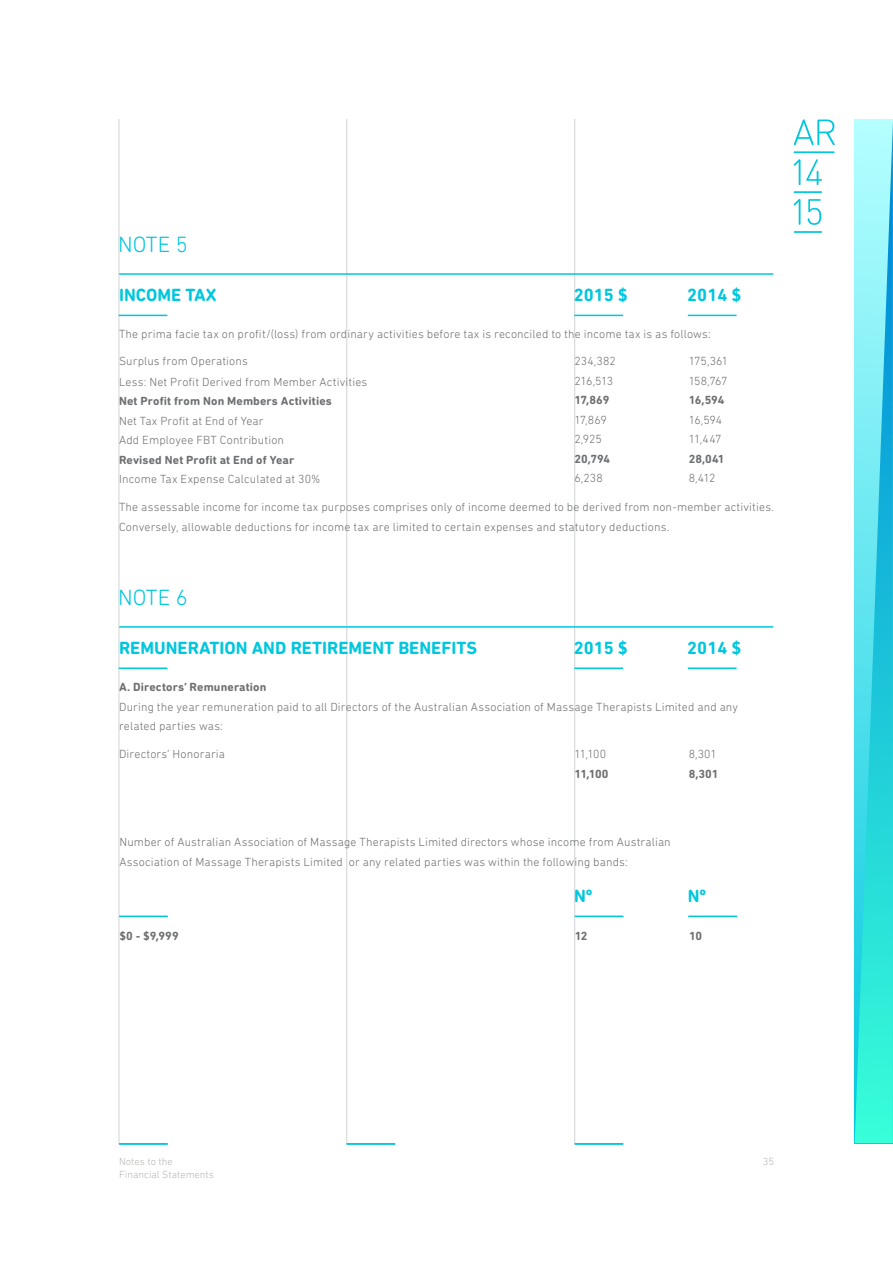
<style>
.page{position:relative;width:893px;height:1263px;background:#fff}
.page>*{position:absolute;margin:0;border:0;box-sizing:border-box;transform-origin:0 0}
.t1{font:300 22.5px "DIN Next Rounded LT Pro";color:#00c7de}
.t2{font:700 18px "DIN Next Rounded LT Pro";color:#00c7de}
.t3{font:300 12px/19.5px "DIN Next Rounded LT Pro";letter-spacing:.015em;color:#6e6f71}
.t4{font:700 12px "DIN Next Rounded LT Pro";letter-spacing:.015em;color:#6e6f71}
.t5{font:300 12px/19.5px "DIN Next Rounded LT Pro";letter-spacing:-.005em;color:#6e6f71}
.t6{font:300 12px/19.5px "DIN Next Rounded LT Pro";letter-spacing:-.05em;color:#6e6f71}
.t7{font:300 12px/19.5px "DIN Next Rounded LT Pro";letter-spacing:-.03em;color:#6e6f71}
.t8{font:300 10.5px/12.6px "DIN Next Rounded LT Pro";color:#b9b7b6}
</style>
<div class="page">
<hr style="left:574px;top:119px;width:1px;height:1025px;background:#d1d3d4">
<hr style="left:347px;top:119px;width:1px;height:1025px;background:#d1d3d4">
<hr style="left:119px;top:119px;width:1px;height:1025px;background:#d1d3d4">
<svg style="left:855px;top:121px;width:38px;height:1022px;background:#4de0e6"></svg>
<svg style="left:794px;top:119px;width:41px;height:26px"></svg>
<hr style="left:794px;top:151px;width:41px;height:2px;background:#00c7de">
<svg style="left:794px;top:159px;width:6px;height:26px"></svg>
<svg style="left:806px;top:159px;width:16px;height:26px"></svg>
<hr style="left:794px;top:191px;width:28px;height:2px;background:#00c7de">
<svg style="left:794px;top:199px;width:6px;height:26px"></svg>
<svg style="left:808px;top:199px;width:13px;height:26px"></svg>
<hr style="left:794px;top:231px;width:28px;height:2px;background:#00c7de">
<hr style="left:119px;top:1143px;width:49px;height:2px;background:#00c7de">
<hr style="left:347px;top:1143px;width:48px;height:2px;background:#00c7de">
<hr style="left:575px;top:1143px;width:48px;height:2px;background:#00c7de">
<hr style="left:119px;top:273px;width:654px;height:2px;background:#00c7de">
<hr style="left:119px;top:626px;width:654px;height:2px;background:#00c7de">
<hr style="left:119px;top:315px;width:48px;height:1px;background:#00c7de">
<hr style="left:119px;top:667px;width:48px;height:2px;background:#00c7de">
<hr style="left:574px;top:315px;width:49px;height:1px;background:#00c7de">
<hr style="left:574px;top:667px;width:49px;height:2px;background:#00c7de">
<hr style="left:688px;top:315px;width:49px;height:1px;background:#00c7de">
<hr style="left:688px;top:667px;width:49px;height:2px;background:#00c7de">
<hr style="left:119px;top:915px;width:49px;height:2px;background:#00c7de">
<hr style="left:575px;top:915px;width:48px;height:2px;background:#00c7de">
<hr style="left:688px;top:915px;width:49px;height:2px;background:#00c7de">
<h1 class="t1" style="left:118px;top:231px;width:71px">NOTE 5</h1>
<h2 class="t2" style="left:119px;top:284px;width:99px">INCOME TAX</h2>
<h2 class="t2" style="left:574px;top:284px;width:56px">2015 $</h2>
<h2 class="t2" style="left:687px;top:284px;width:56px">2014 $</h2>
<p class="t3" style="left:119px;top:324px;width:593px">The prima facie tax on profit/(loss) from ordinary activities before tax is reconciled to the income tax is as follows:</p>
<p class="t3" style="left:119px;top:351px;width:250px;line-height:20.5px">Surplus from Operations<br>Less: Net Profit Derived from Member Activities</p>
<p class="t4" style="left:119px;top:394px;width:214px">Net Profit from Non Members Activities</p>
<p class="t3" style="left:119px;top:411px;width:167px">Net Tax Profit at End of Year<br>Add Employee FBT Contribution</p>
<p class="t4" style="left:119px;top:452px;width:177px">Revised Net Profit at End of Year</p>
<p class="t3" style="left:119px;top:469px;width:203px">Income Tax Expense Calculated at 30%</p>
<p class="t5" style="left:574px;top:351px;width:43px">234,382<br>216,513</p>
<p class="t4" style="left:574px;top:393px;width:36px">17,869</p>
<p class="t3" style="left:574px;top:410px;width:34px">17,869<br>2,925</p>
<p class="t4" style="left:574px;top:451px;width:37px">20,794</p>
<p class="t3" style="left:574px;top:468px;width:30px">6,238</p>
<p class="t6" style="left:689px;top:351px;width:41px">175,361<br>158,767</p>
<p class="t4" style="left:689px;top:393px;width:37px">16,594</p>
<p class="t7" style="left:689px;top:410px;width:35px">16,594<br>11,447</p>
<p class="t4" style="left:689px;top:451px;width:37px">28,041</p>
<p class="t3" style="left:689px;top:468px;width:28px">8,412</p>
<p class="t3" style="left:119px;top:497px;width:656px">The assessable income for income tax purposes comprises only of income deemed to be derived from non-member activities.<br>Conversely, allowable deductions for income tax are limited to certain expenses and statutory deductions.</p>
<h1 class="t1" style="left:118px;top:584px;width:71px">NOTE 6</h1>
<h2 class="t2" style="left:119px;top:637px;width:360px">REMUNERATION AND RETIREMENT BENEFITS</h2>
<h2 class="t2" style="left:574px;top:637px;width:56px">2015 $</h2>
<h2 class="t2" style="left:687px;top:637px;width:56px">2014 $</h2>
<p class="t4" style="left:119px;top:680px;width:149px">A. Directors’ Remuneration</p>
<p class="t3" style="left:119px;top:696px;width:621px">During the year remuneration paid to all Directors of the Australian Association of Massage Therapists Limited and any related parties was:</p>
<p class="t3" style="left:119px;top:744px;width:107px">Directors’ Honoraria</p>
<p class="t3" style="left:574px;top:744px;width:33px">11,100</p>
<p class="t4" style="left:574px;top:767px;width:36px">11,100</p>
<p class="t3" style="left:689px;top:744px;width:30px">8,301</p>
<p class="t4" style="left:689px;top:767px;width:31px">8,301</p>
<p class="t3" style="left:119px;top:832px;width:553px">Number of Australian Association of Massage Therapists Limited directors whose income from Australian<br>Association of Massage Therapists Limited or any related parties was within the following bands:</p>
<h2 class="t2" style="left:574px;top:885px;width:20px">Nº</h2>
<h2 class="t2" style="left:688px;top:885px;width:20px">Nº</h2>
<p class="t4" style="left:119px;top:929px;width:61px">$0 - $9,999</p>
<p class="t4" style="left:575px;top:929px;width:14px">12</p>
<p class="t4" style="left:689px;top:929px;width:14px">10</p>
<p class="t8" style="left:119px;top:1155px;width:96px">Notes to the<br>Financial Statements</p>
<p class="t8" style="left:763px;top:1155px;width:13px">35</p>
</div>
